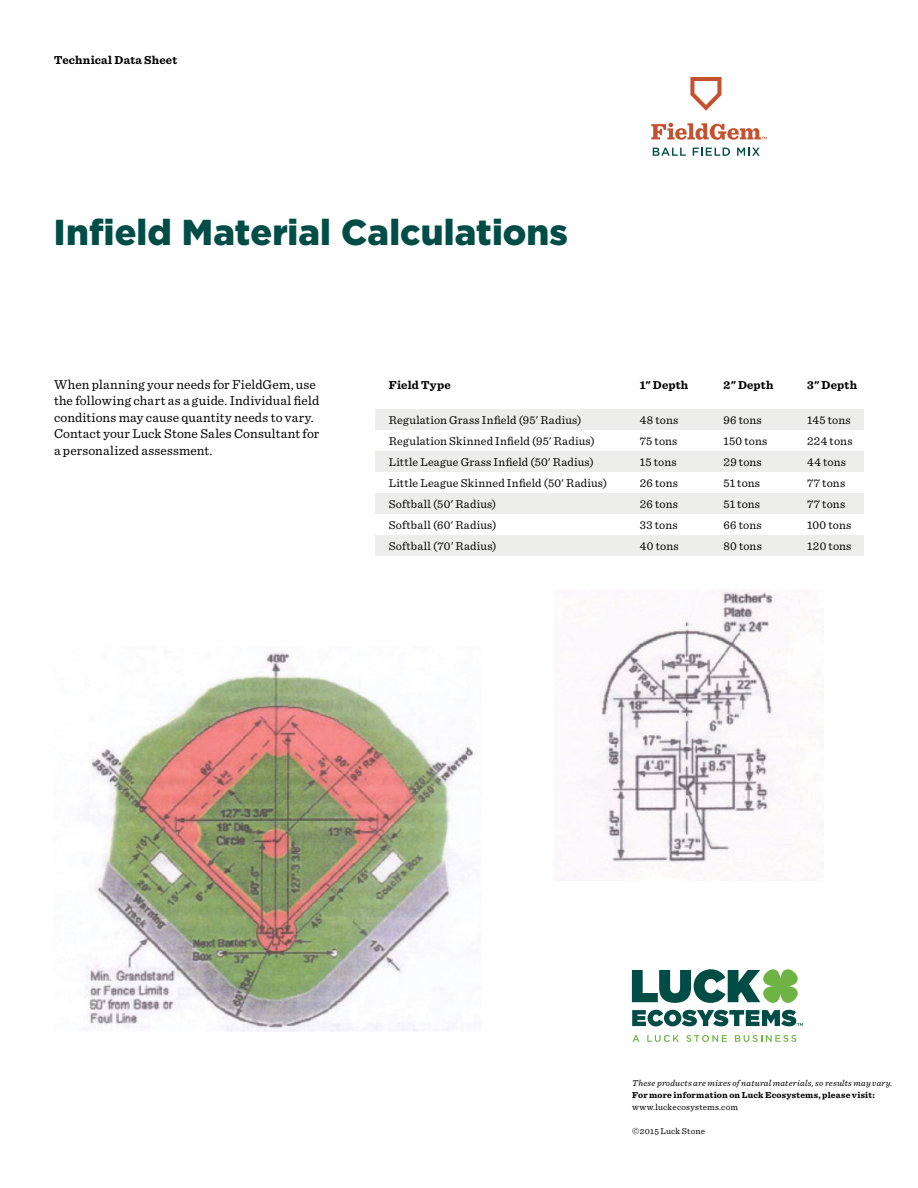
<style>
.page{position:relative;width:918px;height:1188px;background:#fff}
.page>*{position:absolute;margin:0;border:0;box-sizing:border-box;transform-origin:0 0}
.t1{font:900 36px "Gotham";letter-spacing:.005em;color:#004c46}
.t2{font:13.5px/16.5px "Sentinel";letter-spacing:.01em;color:#000}
.t3{font:12px/21px "Sentinel";letter-spacing:.02em;color:#000}
.t4{font:700 12px "Sentinel";letter-spacing:.015em;color:#000}
.t5{font:italic 9px "Sentinel";letter-spacing:.02em;color:#000}
.t6{font:700 9px "Sentinel";letter-spacing:.02em;color:#000}
.t7{font:9px "Sentinel";letter-spacing:.025em;color:#000}
</style>
<div class="page">
<svg style="left:632px;top:969px;width:171px;height:57px"></svg>
<svg style="left:632px;top:1035px;width:7px;height:7px"></svg>
<svg style="left:647px;top:1035px;width:32px;height:7px"></svg>
<svg style="left:686px;top:1035px;width:41px;height:7px"></svg>
<svg style="left:735px;top:1035px;width:61px;height:7px"></svg>
<img style="left:555px;top:591px;width:268px;height:286px">
<img style="left:82px;top:651px;width:392px;height:381px">
<div style="left:375px;top:535px;width:489px;height:21px;background:#ededeb"></div>
<div style="left:375px;top:493px;width:489px;height:21px;background:#ededeb"></div>
<div style="left:375px;top:409px;width:489px;height:21px;background:#ededeb"></div>
<div style="left:375px;top:451px;width:489px;height:21px;background:#ededeb"></div>
<svg style="left:653px;top:148px;width:33px;height:8px"></svg>
<svg style="left:693px;top:148px;width:37px;height:8px"></svg>
<svg style="left:737px;top:148px;width:23px;height:8px"></svg>
<svg style="left:690px;top:77px;width:31px;height:34px"></svg>
<svg style="left:651px;top:123px;width:116px;height:17px"></svg>
<p class="t4" style="left:54px;top:50px;width:125px">Technical Data Sheet</p>
<h1 class="t1" style="left:54px;top:207px;width:516px">Infield Material Calculations</h1>
<p class="t2" style="left:54px;top:375px;width:267px">When planning your needs for FieldGem, use the following chart as a guide. Individual field conditions may cause quantity needs to vary.<br>Contact your Luck Stone Sales Consultant for a personalized assessment.</p>
<p class="t4" style="left:724px;top:375px;width:52px">2" Depth</p>
<p class="t4" style="left:807px;top:375px;width:51px">3" Depth</p>
<p class="t4" style="left:389px;top:375px;width:63px">Field Type</p>
<p class="t4" style="left:640px;top:375px;width:50px">1" Depth</p>
<p class="t3" style="left:389px;top:408px;width:220px">Regulation Grass Infield (95' Radius)<br>Regulation Skinned Infield (95' Radius)<br>Little League Grass Infield (50' Radius)<br>Little League Skinned Infield (50' Radius)<br>Softball (50' Radius)<br>Softball (60' Radius)<br>Softball (70' Radius)</p>
<p class="t3" style="left:640px;top:408px;width:40px">48 tons<br>75 tons<br>15 tons<br>26 tons<br>26 tons<br>33 tons<br>40 tons</p>
<p class="t3" style="left:724px;top:408px;width:45px">96 tons<br>150 tons<br>29 tons<br>51 tons<br>51 tons<br>66 tons<br>80 tons</p>
<p class="t3" style="left:807px;top:408px;width:47px">145 tons<br>224 tons<br>44 tons<br>77 tons<br>77 tons<br>100 tons<br>120 tons</p>
<p class="t5" style="left:632px;top:1076px;width:262px">These products are mixes of natural materials, so results may vary.</p>
<p class="t6" style="left:632px;top:1088px;width:244px">For more information on Luck Ecosystems, please visit:</p>
<p class="t7" style="left:632px;top:1100px;width:107px">www.luckecosystems.com</p>
<p class="t7" style="left:632px;top:1124px;width:74px">© 2015 Luck Stone</p>
</div>
